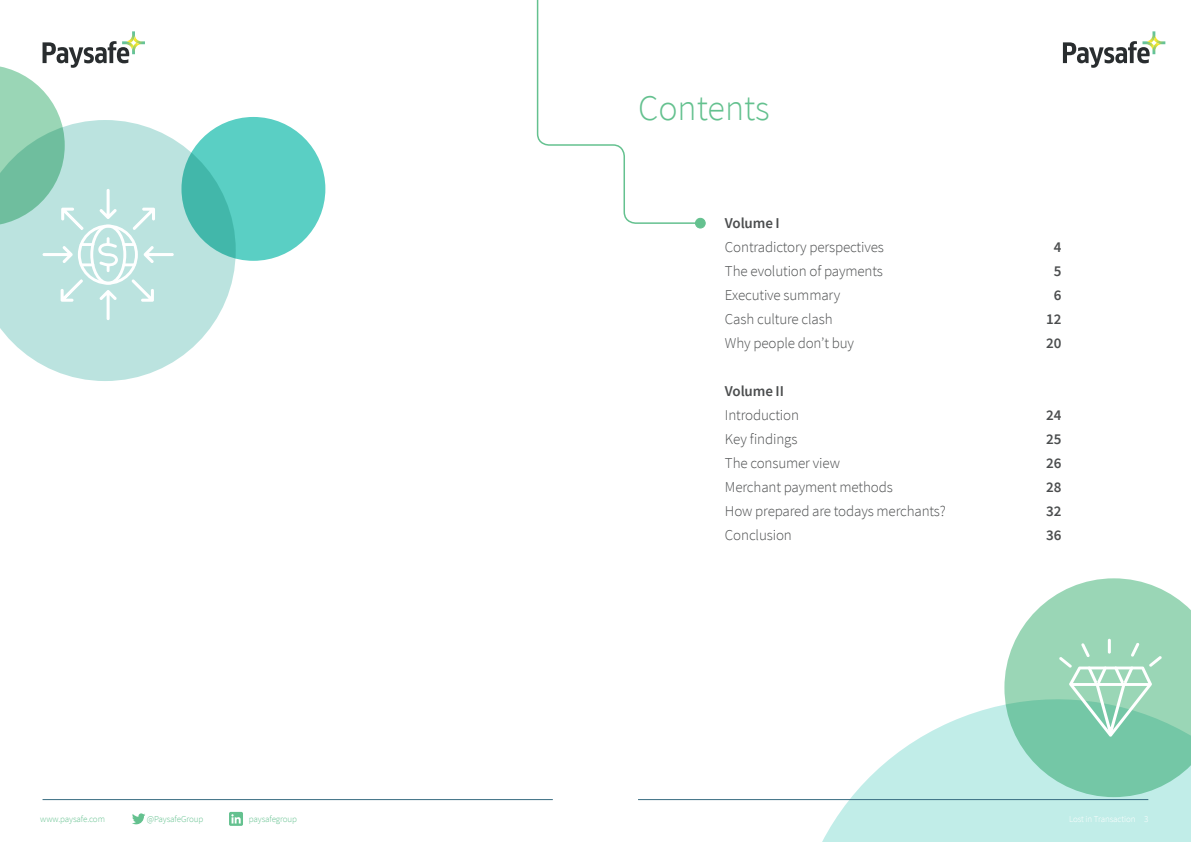
<style>
.page{position:relative;width:1191px;height:842px;background:#fff}
.page>*{position:absolute;margin:0;border:0;box-sizing:border-box;transform-origin:0 0}
.Page-Title{font:300 36px "Source Sans Pro";color:#64c18f}
.section_standfirst{font:300 15px "Source Sans Pro";letter-spacing:-.01em;color:#4b4d4e}
.section_standfirst-2{font:600 15px "Source Sans Pro";letter-spacing:-.01em;color:#4b4d4e}
.t1{font:300 9px "Source Sans Pro";letter-spacing:-.01em;color:#64c18f}
.Body_copy{font:300 9px "Source Sans Pro";letter-spacing:-.01em;color:#fff}
</style>
<div class="page">
<svg style="left:757px;top:705px;width:434px;height:137px;fill:#c1ede8"></svg>
<svg style="left:1004px;top:578px;width:187px;height:219px;background:#9dd8be"></svg>
<svg style="left:536px;top:0;width:165px;height:224px"></svg>
<div style="left:695px;top:218px;width:10px;height:10px;background:#64c18f;border-radius:50%"></div>
<div style="left:695px;top:218px;width:10px;height:11px;border:1px solid #64c18f;border-radius:50%"></div>
<svg style="left:0;top:120px;width:236px;height:261px;fill:#bbe3df"></svg>
<svg style="left:181px;top:117px;width:144px;height:144px;background:#56cabf"></svg>
<svg style="left:1059px;top:639px;width:102px;height:98px;background:#9fd8bc"></svg>
<svg style="left:132px;top:813px;width:13px;height:11px"></svg>
<svg style="left:229px;top:812px;width:14px;height:14px"></svg>
<hr style="left:43px;top:799px;width:510px;height:1px;background:#386c81">
<hr style="left:638px;top:799px;width:510px;height:1px;background:#386c81">
<svg style="left:0;top:31px;width:174px;height:289px"></svg>
<svg style="left:1063px;top:31px;width:98px;height:37px"></svg>
<p class="Page-Title" style="left:638px;top:86px;width:133px">Contents</p>
<p class="section_standfirst-2" style="left:725px;top:213px;width:56px">Volume I</p>
<p class="section_standfirst" style="left:725px;top:238px;width:160px">Contradictory perspectives</p>
<p class="section_standfirst-2" style="left:1053px;top:237px;width:9px">4</p>
<p class="section_standfirst" style="left:725px;top:262px;width:159px">The evolution of payments</p>
<p class="section_standfirst-2" style="left:1053px;top:261px;width:9px">5</p>
<p class="section_standfirst" style="left:725px;top:286px;width:117px">Executive summary</p>
<p class="section_standfirst-2" style="left:1053px;top:285px;width:9px">6</p>
<p class="section_standfirst" style="left:725px;top:310px;width:109px">Cash culture clash</p>
<p class="section_standfirst-2" style="left:1046px;top:309px;width:17px">12</p>
<p class="section_standfirst" style="left:725px;top:334px;width:130px">Why people don’t buy</p>
<p class="section_standfirst-2" style="left:1046px;top:333px;width:17px">20</p>
<p class="section_standfirst-2" style="left:725px;top:381px;width:60px">Volume II</p>
<p class="section_standfirst" style="left:725px;top:406px;width:76px">Introduction</p>
<p class="section_standfirst-2" style="left:1046px;top:405px;width:17px">24</p>
<p class="section_standfirst" style="left:725px;top:430px;width:74px">Key findings</p>
<p class="section_standfirst-2" style="left:1046px;top:429px;width:17px">25</p>
<p class="section_standfirst" style="left:725px;top:454px;width:116px">The consumer view</p>
<p class="section_standfirst-2" style="left:1046px;top:453px;width:17px">26</p>
<p class="section_standfirst" style="left:725px;top:478px;width:169px">Merchant payment methods</p>
<p class="section_standfirst-2" style="left:1046px;top:477px;width:17px">28</p>
<p class="section_standfirst" style="left:725px;top:502px;width:222px">How prepared are todays merchants?</p>
<p class="section_standfirst-2" style="left:1046px;top:501px;width:17px">32</p>
<p class="section_standfirst" style="left:725px;top:526px;width:68px">Conclusion</p>
<p class="section_standfirst-2" style="left:1046px;top:525px;width:17px">36</p>
<p class="t1" style="left:40px;top:813px;width:66px">www.paysafe.com</p>
<p class="t1" style="left:147px;top:813px;width:58px">@PaysafeGroup</p>
<p class="t1" style="left:249px;top:813px;width:50px">paysafegroup</p>
<p class="Body_copy" style="left:1069px;top:813px;width:81px">Lost in Transaction 3</p>
</div>
